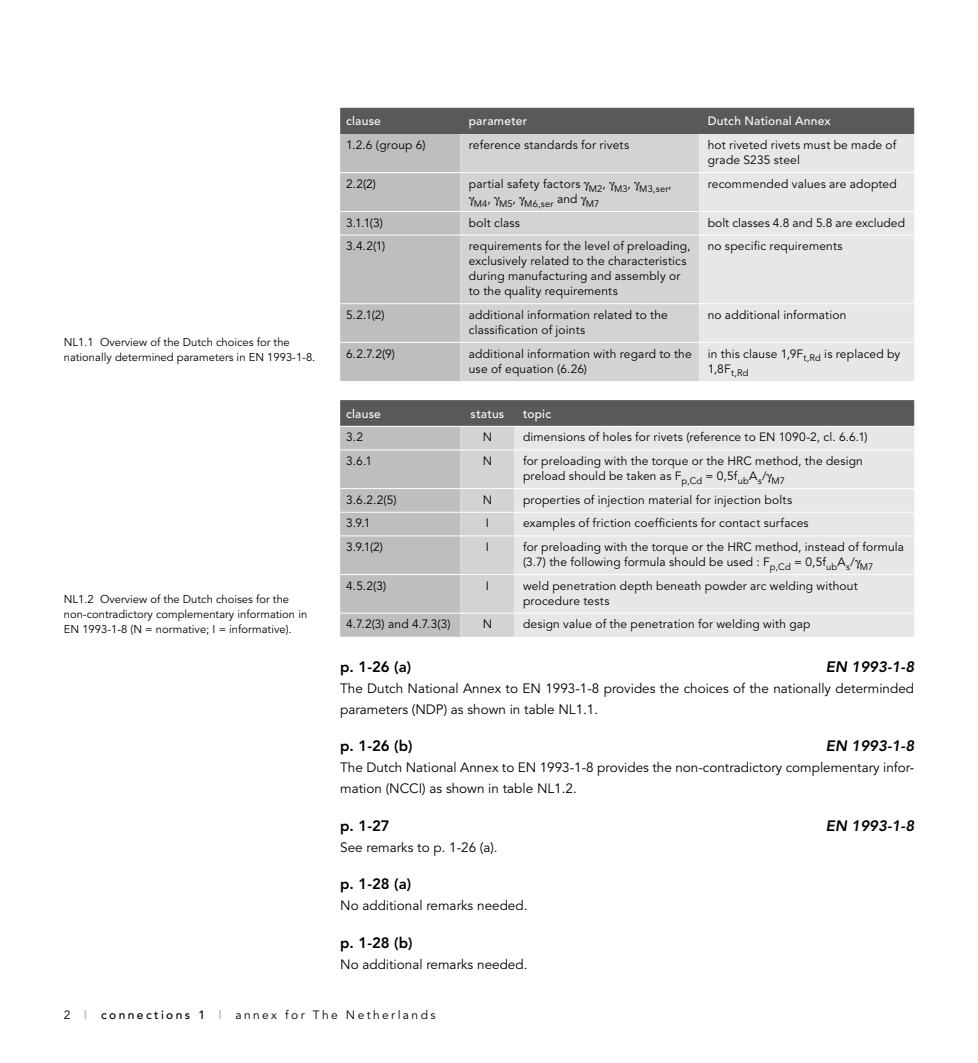
<style>
.page{position:relative;width:978px;height:1063px;background:#fff}
.page>*{position:absolute;margin:0;border:0;box-sizing:border-box;transform-origin:0 0}
.t1{font:800 15px "Avenir";color:#000}
.t2{font:italic 800 15px "Avenir";color:#000}
.t3{font:13.5px/21px "Avenir";color:#000}
.t4{font:12px/15px "Avenir";letter-spacing:.015em;color:#000}
.t5{font:500 12px "Avenir";letter-spacing:.02em;color:#fff}
.t6{font:12px "Avenir";letter-spacing:.2em;color:#000}
.t7{font:11.25px/15px "Avenir";color:#000}
.t8{font:9.3px "Avenir";letter-spacing:.015em;color:#000}
.s1{font-weight:900;color:#bcbec0}
.s2{font-weight:500}
</style>
<div class="page">
<svg style="left:340px;top:400px;width:574px;height:237px;background:#cecfd0"></svg>
<svg style="left:340px;top:108px;width:574px;height:273px;background:#c9cacc"></svg>
<p class="t7" style="left:64px;top:335px;width:253px">NL1.1 Overview of the Dutch choices for the nationally determined parameters in EN 1993-1-8.</p>
<p class="t7" style="left:64px;top:592px;width:245px">NL1.2 Overview of the Dutch choises for the non-contradictory complementary information in<br>EN 1993-1-8 (N = normative; I = informative).</p>
<p class="t5" style="left:346px;top:114px;width:36px">clause</p>
<p class="t5" style="left:469px;top:114px;width:60px">parameter</p>
<p class="t5" style="left:708px;top:114px;width:125px">Dutch National Annex</p>
<p class="t4" style="left:346px;top:138px;width:81px">1.2.6 (group 6)</p>
<p class="t4" style="left:469px;top:138px;width:162px">reference standards for rivets</p>
<p class="t4" style="left:708px;top:138px;width:190px">hot riveted rivets must be made of grade S235 steel</p>
<p class="t4" style="left:346px;top:176px;width:31px">2.2(2)</p>
<p class="t4" style="left:469px;top:177px;width:204px">partial safety factors <sub>M2</sub>, <sub>M3</sub>, <sub>M3,ser</sub>,</p>
<p class="t8" style="left:474px;top:198px;width:127px">M4<sup>,</sup> M5<sup>,</sup> M6,ser <sup>and</sup> M7</p>
<p class="t4" style="left:708px;top:176px;width:191px">recommended values are adopted</p>
<p class="t4" style="left:346px;top:215px;width:38px">3.1.1(3)</p>
<p class="t4" style="left:469px;top:215px;width:53px">bolt class</p>
<p class="t4" style="left:708px;top:215px;width:199px">bolt classes 4.8 and 5.8 are excluded</p>
<p class="t4" style="left:346px;top:239px;width:41px">3.4.2(1)</p>
<p class="t4" style="left:469px;top:239px;width:223px">requirements for the level of preloading, exclusively related to the characteristics during manufacturing and assembly or to the quality requirements</p>
<p class="t4" style="left:708px;top:239px;width:136px">no specific requirements</p>
<p class="t4" style="left:346px;top:308px;width:40px">5.2.1(2)</p>
<p class="t4" style="left:469px;top:308px;width:201px">additional information related to the classification of joints</p>
<p class="t4" style="left:708px;top:308px;width:140px">no additional information</p>
<p class="t4" style="left:346px;top:346px;width:50px">6.2.7.2(9)</p>
<p class="t4" style="left:469px;top:346px;width:225px">additional information with regard to the use of equation (6.26)</p>
<p class="t4" style="left:708px;top:346px;width:194px">in this clause 1,9F<sub>t,Rd</sub> is replaced by<br>1,8F<sub>t,Rd</sub></p>
<p class="t5" style="left:346px;top:407px;width:36px">clause</p>
<p class="t5" style="left:471px;top:407px;width:35px">status</p>
<p class="t5" style="left:523px;top:407px;width:30px">topic</p>
<p class="t4" style="left:346px;top:430px;width:18px">3.2</p>
<p class="t4" style="left:483px;top:430px;width:11px">N</p>
<p class="t4" style="left:523px;top:430px;width:346px">dimensions of holes for rivets (reference to EN 1090-2, cl. 6.6.1)</p>
<p class="t4" style="left:346px;top:454px;width:27px">3.6.1</p>
<p class="t4" style="left:483px;top:454px;width:11px">N</p>
<p class="t4" style="left:523px;top:454px;width:341px">for preloading with the torque or the HRC method, the design preload should be taken as F<sub>p,Cd</sub> = 0,5f<sub>ub</sub>A<sub>s</sub>/ <sub>M7</sub></p>
<p class="t4" style="left:346px;top:492px;width:52px">3.6.2.2(5)</p>
<p class="t4" style="left:483px;top:492px;width:11px">N</p>
<p class="t4" style="left:523px;top:492px;width:271px">properties of injection material for injection bolts</p>
<p class="t4" style="left:346px;top:516px;width:26px">3.9.1</p>
<p class="t4" style="left:486px;top:516px;width:5px">I</p>
<p class="t4" style="left:523px;top:516px;width:287px">examples of friction coefficients for contact surfaces</p>
<p class="t4" style="left:346px;top:540px;width:38px">3.9.1(2)</p>
<p class="t4" style="left:486px;top:540px;width:5px">I</p>
<p class="t4" style="left:523px;top:540px;width:383px">for preloading with the torque or the HRC method, instead of formula (3.7) the following formula should be used : F<sub>p,Cd</sub> = 0,5f<sub>ub</sub>A<sub>s</sub>/ <sub>M7</sub></p>
<p class="t4" style="left:346px;top:578px;width:42px">4.5.2(3)</p>
<p class="t4" style="left:486px;top:578px;width:5px">I</p>
<p class="t4" style="left:523px;top:578px;width:336px">weld penetration depth beneath powder arc welding without procedure tests</p>
<p class="t4" style="left:346px;top:617px;width:106px">4.7.2(3) and 4.7.3(3)</p>
<p class="t4" style="left:483px;top:617px;width:11px">N</p>
<p class="t4" style="left:523px;top:617px;width:289px">design value of the penetration for welding with gap</p>
<p class="t1" style="left:340px;top:658px;width:73px">p. 1-26 (a)</p>
<p class="t2" style="left:826px;top:658px;width:90px">EN 1993-1-8</p>
<p class="t3" style="left:340px;top:678px;width:575px">The Dutch National Annex to EN 1993-1-8 provides the choices of the nationally determinded parameters (NDP) as shown in table NL1.1.</p>
<p class="t1" style="left:340px;top:737px;width:74px">p. 1-26 (b)</p>
<p class="t2" style="left:826px;top:737px;width:90px">EN 1993-1-8</p>
<p class="t3" style="left:340px;top:758px;width:576px">The Dutch National Annex to EN 1993-1-8 provides the non-contradictory complementary infor&shy;mation (NCCI) as shown in table NL1.2.</p>
<p class="t1" style="left:340px;top:817px;width:51px">p. 1-27</p>
<p class="t2" style="left:826px;top:817px;width:90px">EN 1993-1-8</p>
<p class="t3" style="left:340px;top:837px;width:159px">See remarks to p. 1-26 (a).</p>
<p class="t1" style="left:340px;top:875px;width:73px">p. 1-28 (a)</p>
<p class="t3" style="left:340px;top:896px;width:189px">No additional remarks needed.</p>
<p class="t1" style="left:340px;top:934px;width:74px">p. 1-28 (b)</p>
<p class="t3" style="left:340px;top:954px;width:189px">No additional remarks needed.</p>
<p class="t6" style="left:64px;top:1007px;width:373px">2 <span class="s1">|</span> <span class="s2">connections 1</span> <span class="s1">|</span> annex for The Netherlands</p>
</div>
